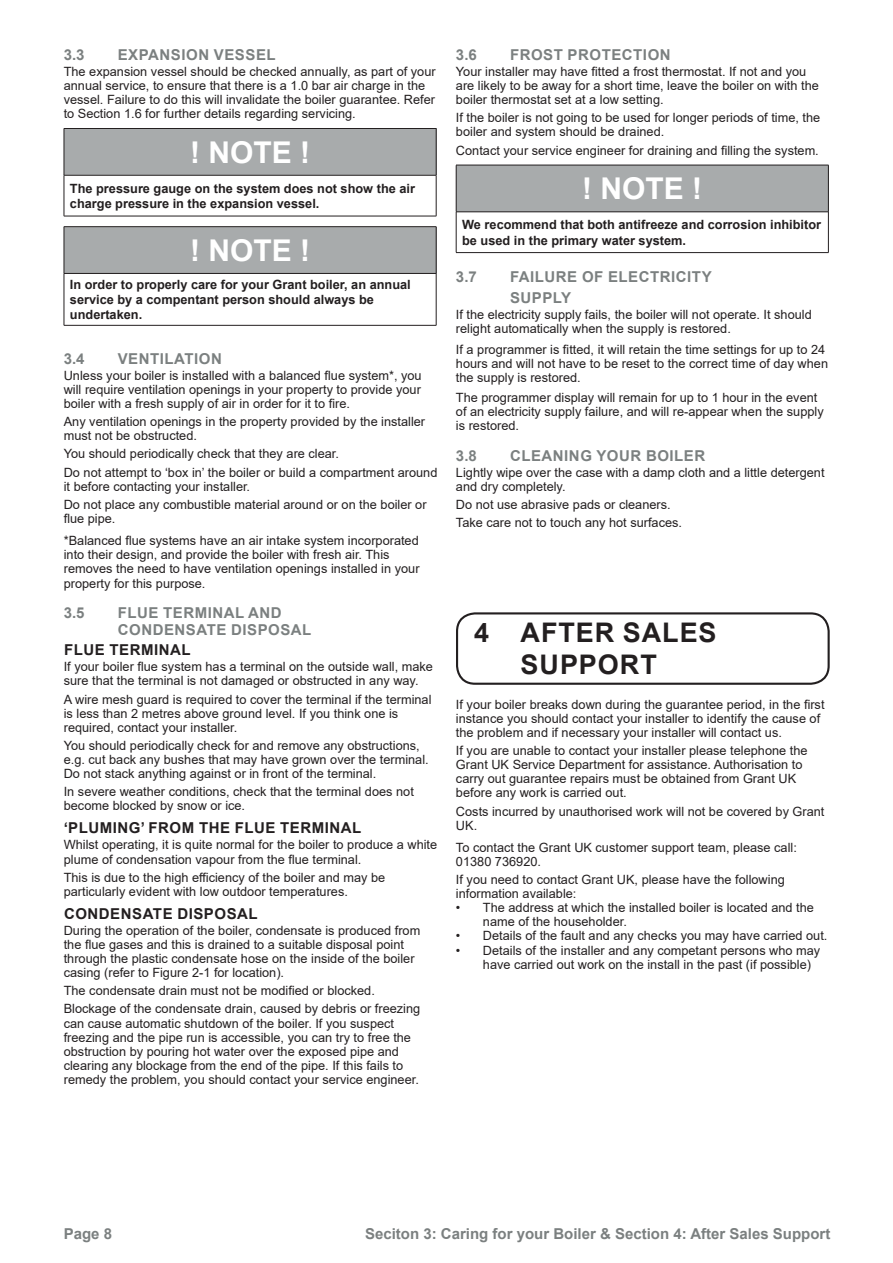
<style>
.page{position:relative;width:893px;height:1263px;background:#fff}
.page>*{position:absolute;margin:0;border:0;box-sizing:border-box;transform-origin:0 0}
.t1{font:700 30px "Arial";color:#fff}
.Section_heading_1__n{font:700 27px "Arial";letter-spacing:.035em;color:#231f20}
.Section_heading_2{font:700 15px "Arial";letter-spacing:.035em;color:#7b8080}
.Page_number_and_sect{font:700 15px "Arial";color:#7b8080}
.Section_heading_3{font:700 15px "Arial";letter-spacing:.035em;color:#231f20}
.General_text{font:12.75px/14.1px "Arial";color:#231f20}
.Body_copy{font:12.75px/14.1px "Arial";color:#231f20}
.Special_text_format{font:700 12.75px/15.3px "Arial";color:#231f20}
</style>
<div class="page">
<div style="left:64px;top:128px;width:372px;height:47px;background:#a8abac"></div>
<hr style="left:64px;top:128px;width:372px;height:1px;background:#231f20">
<hr style="left:64px;top:129px;width:1px;height:46px;background:#231f20">
<hr style="left:436px;top:129px;width:1px;height:46px;background:#231f20">
<hr style="left:64px;top:175px;width:372px;height:1px;background:#231f20">
<hr style="left:64px;top:175px;width:1px;height:41px;background:#231f20">
<hr style="left:436px;top:175px;width:1px;height:41px;background:#231f20">
<hr style="left:64px;top:216px;width:372px;height:1px;background:#231f20">
<div style="left:64px;top:227px;width:372px;height:46px;background:#a8abac"></div>
<hr style="left:64px;top:226px;width:372px;height:1px;background:#231f20">
<hr style="left:64px;top:227px;width:1px;height:46px;background:#231f20">
<hr style="left:436px;top:227px;width:1px;height:46px;background:#231f20">
<hr style="left:64px;top:273px;width:372px;height:1px;background:#231f20">
<hr style="left:64px;top:274px;width:1px;height:51px;background:#231f20">
<hr style="left:436px;top:274px;width:1px;height:51px;background:#231f20">
<hr style="left:64px;top:325px;width:372px;height:1px;background:#231f20">
<div style="left:456px;top:165px;width:372px;height:47px;background:#a8abac"></div>
<hr style="left:456px;top:165px;width:373px;height:1px;background:#231f20">
<hr style="left:456px;top:165px;width:1px;height:47px;background:#231f20">
<hr style="left:828px;top:165px;width:1px;height:47px;background:#231f20">
<hr style="left:456px;top:212px;width:373px;height:1px;background:#231f20">
<hr style="left:456px;top:212px;width:1px;height:40px;background:#231f20">
<hr style="left:828px;top:212px;width:1px;height:40px;background:#231f20">
<hr style="left:456px;top:252px;width:373px;height:1px;background:#231f20">
<div style="left:456px;top:612px;width:374px;height:73px;border:2px solid #231f20;border-radius:18px"></div>
<p class="Section_heading_2" style="left:64px;top:44px;width:22px">3.3</p>
<p class="Section_heading_2" style="left:118px;top:44px;width:159px">EXPANSION VESSEL</p>
<p class="General_text" style="left:64px;top:64px;width:373px">The expansion vessel should be checked annually, as part of your annual service, to ensure that there is a 1.0 bar air charge in the vessel. Failure to do this will invalidate the boiler guarantee. Refer to Section 1.6 for further details regarding servicing.</p>
<p class="t1" style="left:190px;top:131px;width:121px">! NOTE !</p>
<p class="Special_text_format" style="left:70px;top:181px;width:347px">The pressure gauge on the system does not show the air charge pressure in the expansion vessel.</p>
<p class="t1" style="left:190px;top:229px;width:121px">! NOTE !</p>
<p class="Special_text_format" style="left:70px;top:277px;width:342px">In order to properly care for your Grant boiler, an annual service by a compentant person should always be undertaken.</p>
<p class="Section_heading_2" style="left:64px;top:348px;width:22px">3.4</p>
<p class="Section_heading_2" style="left:118px;top:348px;width:106px">VENTILATION</p>
<p class="General_text" style="left:64px;top:368px;width:359px;text-align:justify">Unless your boiler is installed with a balanced flue system*, you will require ventilation openings in your property to provide your boiler with a fresh supply of air in order for it to fire.</p>
<p class="General_text" style="left:64px;top:414px;width:363px">Any ventilation openings in the property provided by the installer must not be obstructed.</p>
<p class="General_text" style="left:64px;top:447px;width:277px">You should periodically check that they are clear.</p>
<p class="General_text" style="left:64px;top:465px;width:375px">Do not attempt to ‘box in’ the boiler or build a compartment around it before contacting your installer.</p>
<p class="General_text" style="left:64px;top:497px;width:364px">Do not place any combustible material around or on the boiler or flue pipe.</p>
<p class="General_text" style="left:64px;top:534px;width:357px">*Balanced flue systems have an air intake system incorporated into their design, and provide the boiler with fresh air. This removes the need to have ventilation openings installed in your property for this purpose.</p>
<p class="Section_heading_2" style="left:64px;top:602px;width:22px">3.5</p>
<p class="Section_heading_2" style="left:118px;top:602px;width:166px">FLUE TERMINAL AND</p>
<p class="Section_heading_2" style="left:118px;top:619px;width:195px">CONDENSATE DISPOSAL</p>
<p class="Section_heading_3" style="left:64px;top:639px;width:128px">FLUE TERMINAL</p>
<p class="General_text" style="left:64px;top:660px;width:371px">If your boiler flue system has a terminal on the outside wall, make sure that the terminal is not damaged or obstructed in any way.</p>
<p class="General_text" style="left:64px;top:692px;width:369px">A wire mesh guard is required to cover the terminal if the terminal is less than 2 metres above ground level. If you think one is required, contact your installer.</p>
<p class="General_text" style="left:64px;top:738px;width:366px">You should periodically check for and remove any obstructions, e.g. cut back any bushes that may have grown over the terminal.<br>Do not stack anything against or in front of the terminal.</p>
<p class="General_text" style="left:64px;top:785px;width:352px">In severe weather conditions, check that the terminal does not become blocked by snow or ice.</p>
<p class="Section_heading_3" style="left:64px;top:817px;width:299px">‘PLUMING’ FROM THE FLUE TERMINAL</p>
<p class="General_text" style="left:64px;top:838px;width:375px">Whilst operating, it is quite normal for the boiler to produce a white plume of condensation vapour from the flue terminal.</p>
<p class="General_text" style="left:64px;top:870px;width:323px">This is due to the high efficiency of the boiler and may be particularly evident with low outdoor temperatures.</p>
<p class="Section_heading_3" style="left:64px;top:903px;width:195px">CONDENSATE DISPOSAL</p>
<p class="General_text" style="left:64px;top:923px;width:358px">During the operation of the boiler, condensate is produced from the flue gases and this is drained to a suitable disposal point through the plastic condensate hose on the inside of the boiler casing (refer to Figure 2-1 for location).</p>
<p class="General_text" style="left:64px;top:983px;width:313px">The condensate drain must not be modified or blocked.</p>
<p class="General_text" style="left:64px;top:1002px;width:358px">Blockage of the condensate drain, caused by debris or freezing can cause automatic shutdown of the boiler. If you suspect freezing and the pipe run is accessible, you can try to free the obstruction by pouring hot water over the exposed pipe and clearing any blockage from the end of the pipe. If this fails to remedy the problem, you should contact your service engineer.</p>
<p class="Section_heading_2" style="left:456px;top:44px;width:22px">3.6</p>
<p class="Section_heading_2" style="left:510px;top:44px;width:162px">FROST PROTECTION</p>
<p class="General_text" style="left:456px;top:64px;width:364px">Your installer may have fitted a frost thermostat. If not and you are likely to be away for a short time, leave the boiler on with the boiler thermostat set at a low setting.</p>
<p class="General_text" style="left:456px;top:111px;width:366px">If the boiler is not going to be used for longer periods of time, the boiler and system should be drained.</p>
<p class="General_text" style="left:456px;top:143px;width:364px">Contact your service engineer for draining and filling the system.</p>
<p class="t1" style="left:582px;top:168px;width:121px">! NOTE !</p>
<p class="Special_text_format" style="left:462px;top:217px;width:360px">We recommend that both antifreeze and corrosion inhibitor be used in the primary water system.</p>
<p class="Section_heading_2" style="left:456px;top:266px;width:22px">3.7</p>
<p class="Section_heading_2" style="left:510px;top:266px;width:203px">FAILURE OF ELECTRICITY</p>
<p class="Section_heading_2" style="left:510px;top:287px;width:63px">SUPPLY</p>
<p class="General_text" style="left:456px;top:308px;width:357px">If the electricity supply fails, the boiler will not operate. It should relight automatically when the supply is restored.</p>
<p class="General_text" style="left:456px;top:342px;width:374px">If a programmer is fitted, it will retain the time settings for up to 24 hours and will not have to be reset to the correct time of day when the supply is restored.</p>
<p class="General_text" style="left:456px;top:390px;width:369px">The programmer display will remain for up to 1 hour in the event of an electricity supply failure, and will re-appear when the supply is restored.</p>
<p class="Section_heading_2" style="left:456px;top:445px;width:22px">3.8</p>
<p class="Section_heading_2" style="left:510px;top:445px;width:197px">CLEANING YOUR BOILER</p>
<p class="General_text" style="left:456px;top:465px;width:370px">Lightly wipe over the case with a damp cloth and a little detergent and dry completely.</p>
<p class="General_text" style="left:456px;top:497px;width:216px">Do not use abrasive pads or cleaners.</p>
<p class="General_text" style="left:456px;top:516px;width:228px">Take care not to touch any hot surfaces.</p>
<p class="Section_heading_1__n" style="left:474px;top:614px;width:244px">4 AFTER SALES</p>
<p class="Section_heading_1__n" style="left:521px;top:646px;width:138px">SUPPORT</p>
<p class="Body_copy" style="left:456px;top:697px;width:370px">If your boiler breaks down during the guarantee period, in the first instance you should contact your installer to identify the cause of the problem and if necessary your installer will contact us.</p>
<p class="Body_copy" style="left:456px;top:744px;width:353px">If you are unable to contact your installer please telephone the Grant UK Service Department for assistance. Authorisation to carry out guarantee repairs must be obtained from Grant UK before any work is carried out.</p>
<p class="Body_copy" style="left:456px;top:804px;width:370px">Costs incurred by unauthorised work will not be covered by Grant<br>UK.</p>
<p class="Body_copy" style="left:456px;top:840px;width:342px">To contact the Grant UK customer support team, please call:<br>01380 736920.</p>
<p class="Body_copy" style="left:456px;top:873px;width:330px">If you need to contact Grant UK, please have the following information available:</p>
<p class="General_text" style="left:483px;top:901px;width:332px;text-indent:-27px">• The address at which the installed boiler is located and the name of the householder.</p>
<p class="General_text" style="left:456px;top:929px;width:373px">• Details of the fault and any checks you may have carried out.</p>
<p class="General_text" style="left:483px;top:943px;width:339px;text-indent:-27px">• Details of the installer and any competant persons who may have carried out work on the install in the past (if possible)</p>
<p class="Page_number_and_sect" style="left:64px;top:1223px;width:50px">Page 8</p>
<p class="Page_number_and_sect" style="left:365px;top:1223px;width:467px">Seciton 3: Caring for your Boiler &amp; Section 4: After Sales Support</p>
</div>
